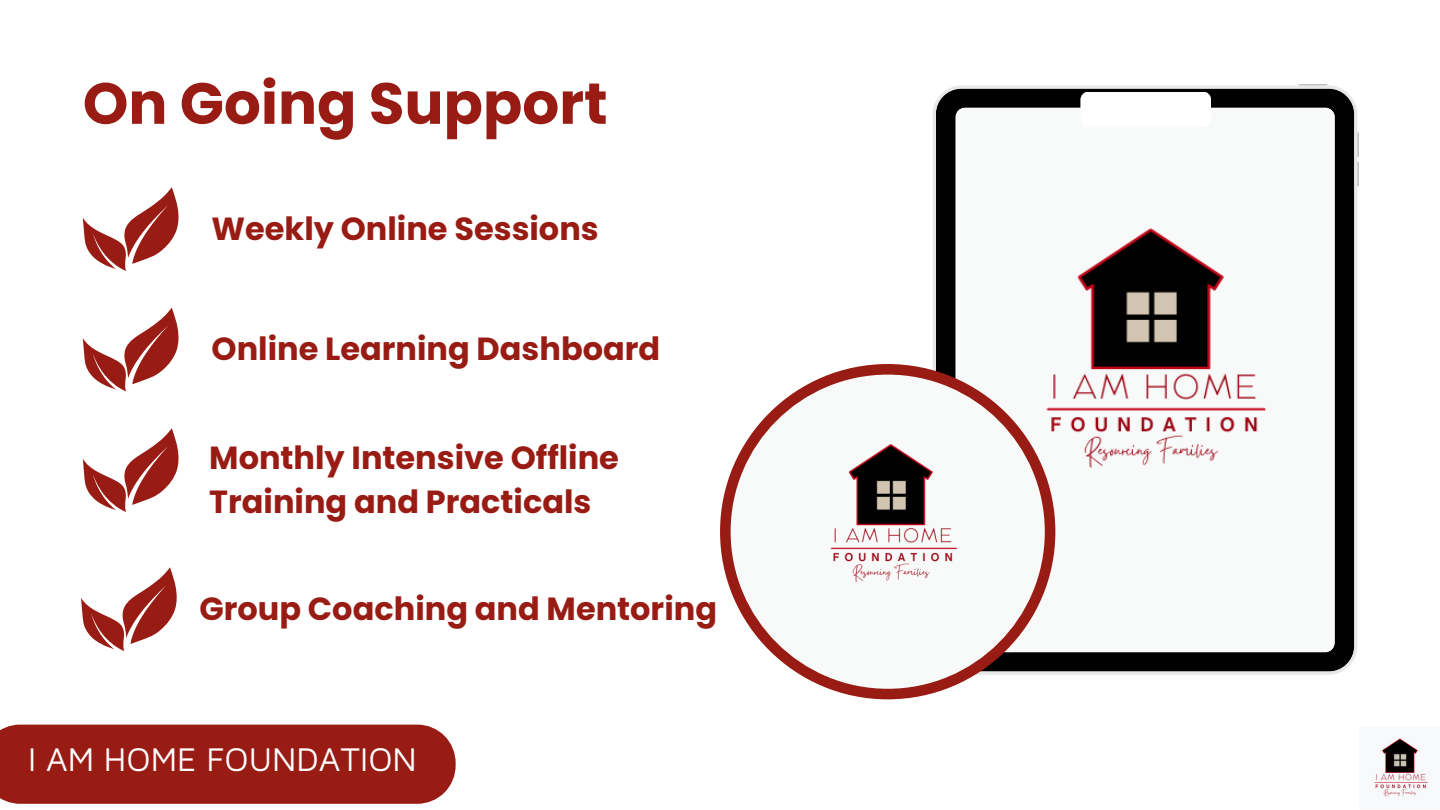
<style>
.page{position:relative;width:1440px;height:810px;background:#fff}
.page>*{position:absolute;margin:0;border:0;box-sizing:border-box;transform-origin:0 0}
.t1{font:700 58px "Poppins";color:#991c14}
.t2{font:33.7px "Maven Pro";color:#fff}
.t3{font:700 32px/44.2px "Poppins";color:#991c14}
</style>
<div class="page">
<svg style="left:933px;top:85px;width:424px;height:590px;fill:#010101"></svg>
<img style="left:956px;top:108px;width:379px;height:544px;border-radius:9px">
<svg style="left:1357px;top:132px;width:2px;height:55px"></svg>
<svg style="left:1299px;top:84px;width:28px;height:1px"></svg>
<div style="left:1080px;top:92px;width:131px;height:35px;background:#fff;border-radius:8px"></div>
<div style="left:720px;top:364px;width:335px;height:335px;background:#991c14;border-radius:50%"></div>
<img style="left:731px;top:375px;width:314px;height:314px;border-radius:50%">
<svg style="left:83px;top:187px;width:96px;height:84px"></svg>
<svg style="left:83px;top:308px;width:96px;height:83px"></svg>
<svg style="left:83px;top:428px;width:96px;height:84px"></svg>
<svg style="left:81px;top:567px;width:96px;height:84px"></svg>
<img style="left:1374px;top:738px;width:54px;height:59px">
<div style="left:0;top:725px;width:456px;height:79px;background:#991c14"></div>
<p class="t1" style="left:83px;top:63px;width:526px">On Going Support</p>
<p class="t3" style="left:212px;top:207px;width:389px">Weekly Online Sessions</p>
<p class="t3" style="left:212px;top:327px;width:450px">Online Learning Dashboard</p>
<p class="t3" style="left:209px;top:435px;width:411px">Monthly Intensive Offline<br>Training and Practicals</p>
<p class="t3" style="left:199px;top:587px;width:519px">Group Coaching and Mentoring</p>
<p class="t2" style="left:28px;top:738px;width:390px">I AM HOME FOUNDATION</p>
</div>
